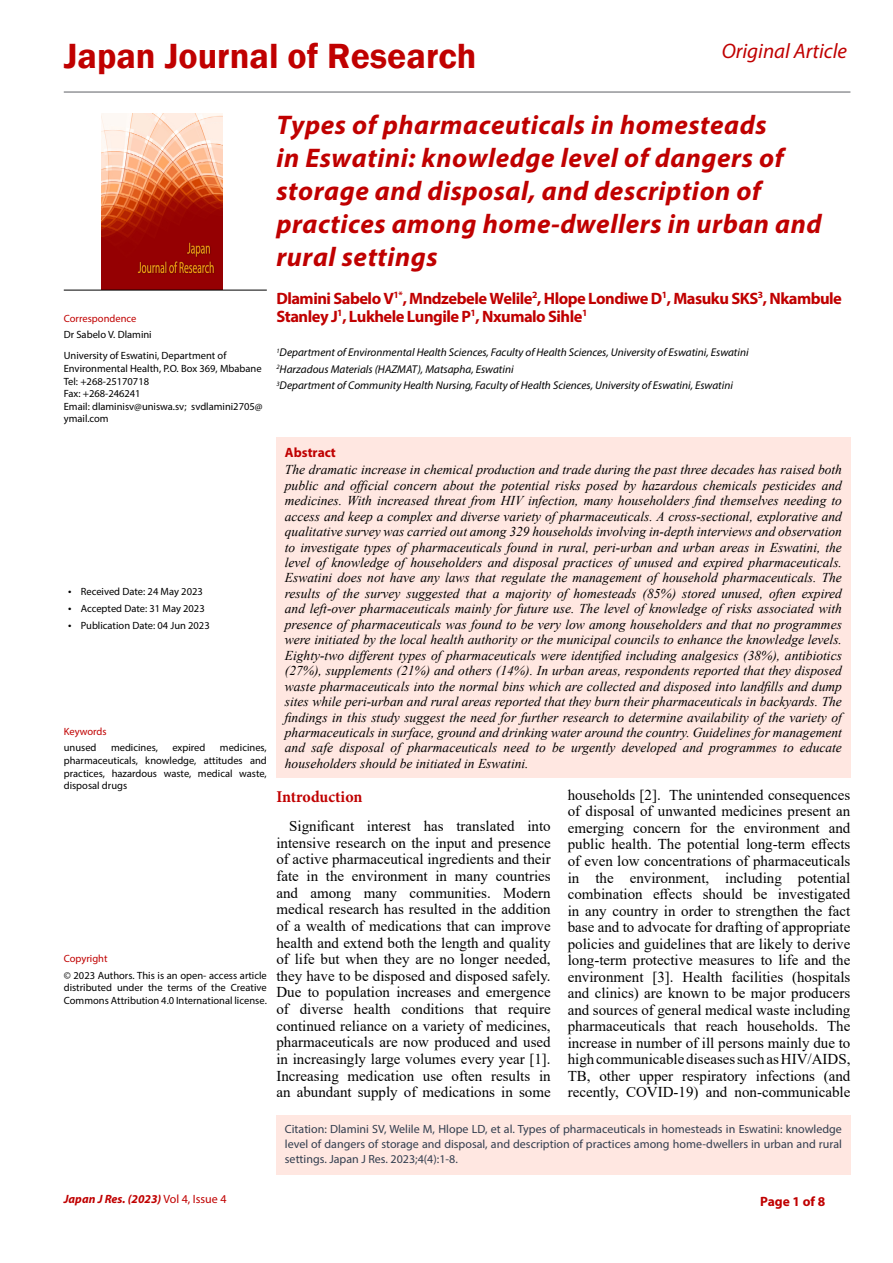
<style>
.page{position:relative;width:893px;height:1263px;background:#fff}
.page>*{position:absolute;margin:0;border:0;box-sizing:border-box;transform-origin:0 0}
.t1{font:600 36px "Franklin Gothic";color:#c00000}
.t2{font:italic 700 27px/33px "Myriad Pro";letter-spacing:.02em;color:#c00000}
.t3{font:italic 21px "Myriad Pro";color:#c00000}
.t4{font:700 16.5px/18px "Myriad Pro";letter-spacing:-.03em;color:#c00000}
.t5{font:700 16.5px "Minion Pro";letter-spacing:-.005em;color:#c00000;scale:.96 1}
.t6{font:15px/16.5px "Times New Roman";color:#000;text-align:justify}
.t7{font:italic 13.5px/15.5px "Times New Roman";color:#000;text-align:justify}
.t8{font:700 13.5px "Myriad Pro";color:#c00000}
.t9{font:italic 700 12px "Myriad Pro";color:#c00000}
.t10{font:11.85px/15px "Myriad Pro";color:#323e4f;text-align:justify}
.t11{font:italic 11.25px "Myriad Pro";color:#000}
.t12{font:10.5px/12.6px "Myriad Pro";color:#000;text-align:justify}
.t13{font:10.5px "Myriad Pro";color:#c00000}
.s1{font-size:12px}
.s2{font-weight:400;font-style:normal}
</style>
<div class="page">
<div style="left:276px;top:1115px;width:574px;height:60px;background:#ffe7e1"></div>
<img style="left:101px;top:114px;width:121px;height:175px">
<hr style="left:64px;top:290px;width:203px;height:1px;background:#000">
<hr style="left:64px;top:91px;width:786px;height:2px;background:#939598">
<div style="left:276px;top:437px;width:574px;height:340px;background:#ffe7e1"></div>
<h1 class="t1" style="left:64px;top:34px;width:414px">Japan Journal of Research</h1>
<h3 class="t3" style="left:722px;top:38px;width:127px">Original Article</h3>
<p class="t13" style="left:64px;top:311px;width:74px">Correspondence</p>
<p class="t12" style="left:64px;top:328px;width:89px">Dr Sabelo V. Dlamini</p>
<p class="t12" style="left:64px;top:349px;width:200px;text-align:left">University of Eswatini, Department of<br>Environmental Health, P.O. Box 369, Mbabane<br>Tel: +268-25170718<br>Fax: +268-246241<br>Email: dlaminisv@uniswa.sv; svdlamini2705@ ymail.com</p>
<p class="t12" style="left:68px;top:585px;width:136px"><span class="s1">•</span> Received Date: 24 May 2023</p>
<p class="t12" style="left:68px;top:602px;width:138px"><span class="s1">•</span> Accepted Date: 31 May 2023</p>
<p class="t12" style="left:68px;top:619px;width:143px"><span class="s1">•</span> Publication Date: 04 Jun 2023</p>
<p class="t13" style="left:64px;top:724px;width:44px">Keywords</p>
<p class="t12" style="left:64px;top:741px;width:34px">unused</p>
<p class="t12" style="left:111px;top:741px;width:48px">medicines,</p>
<p class="t12" style="left:172px;top:741px;width:35px">expired</p>
<p class="t12" style="left:64px;top:741px;width:205px;text-indent:156px">medicines, pharmaceuticals, knowledge, attitudes and practices, hazardous waste, medical waste, disposal drugs</p>
<p class="t13" style="left:64px;top:952px;width:45px">Copyright</p>
<p class="t12" style="left:64px;top:969px;width:205px">© 2023 Authors. This is an open- access article distributed under the terms of the Creative Commons Attribution 4.0 International license.</p>
<p class="t2" style="left:276px;top:108px;width:547px">Types of pharmaceuticals in homesteads<br>in Eswatini: knowledge level of dangers of storage and disposal, and description of practices among home-dwellers in urban and rural settings</p>
<p class="t4" style="left:276px;top:289px;width:567px">Dlamini Sabelo V<sup>1*</sup>, Mndzebele Welile<sup>2</sup>, Hlope Londiwe D<sup>1</sup>, Masuku SKS<sup>3</sup>, Nkambule<br>Stanley J<sup>1</sup>, Lukhele Lungile P<sup>1</sup>, Nxumalo Sihle<sup>1</sup></p>
<p class="t11" style="left:276px;top:346px;width:474px"><sup>1</sup>Department of Environmental Health Sciences, Faculty of Health Sciences, University of Eswatini, Eswatini</p>
<p class="t11" style="left:276px;top:362px;width:239px"><sup>2</sup>Harzadous Materials (HAZMAT), Matsapha, Eswatini</p>
<p class="t11" style="left:276px;top:379px;width:458px"><sup>3</sup>Department of Community Health Nursing, Faculty of Health Sciences, University of Eswatini, Eswatini</p>
<p class="t8" style="left:285px;top:443px;width:53px">Abstract</p>
<p class="t7" style="left:285px;top:462px;width:559px">The dramatic increase in chemical production and trade during the past three decades has raised both public and official concern about the potential risks posed by hazardous chemicals pesticides and medicines. With increased threat from HIV infection, many householders find themselves needing to access and keep a complex and diverse variety of pharmaceuticals. A cross-sectional, explorative and qualitative survey was carried out among 329 households involving in-depth interviews and observation to investigate types of pharmaceuticals found in rural, peri-urban and urban areas in Eswatini, the level of knowledge of householders and disposal practices of unused and expired pharmaceuticals.<br>Eswatini does not have any laws that regulate the management of household pharmaceuticals. The results of the survey suggested that a majority of homesteads (85%) stored unused, often expired and left-over pharmaceuticals mainly for future use. The level of knowledge of risks associated with presence of pharmaceuticals was found to be very low among householders and that no programmes were initiated by the local health authority or the municipal councils to enhance the knowledge levels.<br>Eighty-two different types of pharmaceuticals were identified including analgesics (38%), antibiotics (27%), supplements (21%) and others (14%). In urban areas, respondents reported that they disposed waste pharmaceuticals into the normal bins which are collected and disposed into landfills and dump sites while peri-urban and rural areas reported that they burn their pharmaceuticals in backyards. The findings in this study suggest the need for further research to determine availability of the variety of pharmaceuticals in surface, ground and drinking water around the country. Guidelines for management and safe disposal of pharmaceuticals need to be urgently developed and programmes to educate householders should be initiated in Eswatini.</p>
<p class="t5" style="left:276px;top:785px;width:91px">Introduction</p>
<p class="t6" style="left:276px;top:817px;width:276px;text-indent:13px">Significant interest has translated into intensive research on the input and presence of active pharmaceutical ingredients and their fate in the environment in many countries and among many communities. Modern medical research has resulted in the addition of a wealth of medications that can improve health and extend both the length and quality of life but when they are no longer needed, they have to be disposed and disposed safely.<br>Due to population increases and emergence of diverse health conditions that require continued reliance on a variety of medicines, pharmaceuticals are now produced and used in increasingly large volumes every year [1].<br>Increasing medication use often results in an abundant supply of medications in some</p>
<p class="t6" style="left:568px;top:786px;width:284px">households [2]. The unintended consequences of disposal of unwanted medicines present an emerging concern for the environment and public health. The potential long-term effects of even low concentrations of pharmaceuticals in the environment, including potential combination effects should be investigated in any country in order to strengthen the fact base and to advocate for drafting of appropriate policies and guidelines that are likely to derive long-term protective measures to life and the environment [3]. Health facilities (hospitals and clinics) are known to be major producers and sources of general medical waste including pharmaceuticals that reach households. The increase in number of ill persons mainly due to high communicable diseases such as HIV/AIDS, TB, other upper respiratory infections (and recently, COVID-19) and non-communicable</p>
<p class="t10" style="left:285px;top:1121px;width:559px">Citation: Dlamini SV, Welile M, Hlope LD, et al. Types of pharmaceuticals in homesteads in Eswatini: knowledge level of dangers of storage and disposal, and description of practices among home-dwellers in urban and rural settings. Japan J Res. 2023;4(4):1-8.</p>
<p class="t9" style="left:64px;top:1191px;width:164px">Japan J Res. (2023) <span class="s2">Vol 4, Issue 4</span></p>
<p class="t8" style="left:760px;top:1192px;width:67px">Page 1 of 8</p>
</div>
